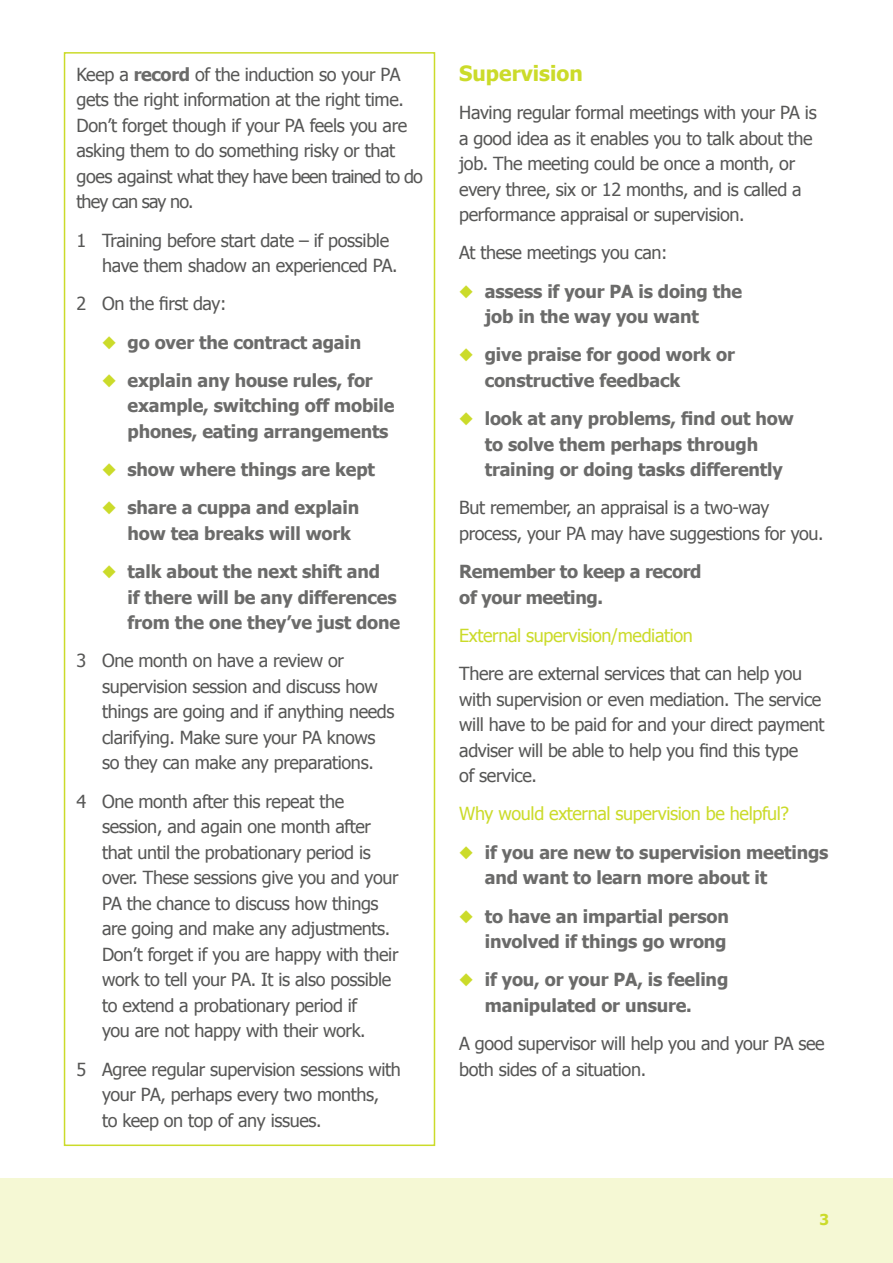
<style>
.page{position:relative;width:893px;height:1263px;background:#fff}
.page>*{position:absolute;margin:0;border:0;box-sizing:border-box;transform-origin:0 0}
.t1{font:700 21px "Tahoma";color:#cbdb2a}
.t2{font:18px/25.5px "Tahoma";letter-spacing:-.02em;color:#575756}
.t3{font:700 18px/25.5px "Tahoma";letter-spacing:-.01em;color:#6b6b6a}
.t4{font:18px "Tahoma";letter-spacing:-.02em;color:#cbdb2a}
.t5{font:700 15px "Tahoma";color:#cbdb2a}
.s1{font-weight:700;color:#6b6b6a}
.s2{color:#cbdb2a}
</style>
<div class="page">
<div style="left:0;top:1178px;width:893px;height:85px;background:#f5f8d4"></div>
<div style="left:64px;top:52px;width:371px;height:1094px;border:2px solid #cbdb2a"></div>
<p class="t2" style="left:77px;top:61px;width:348px">Keep a <span class="s1">record</span> of the induction so your PA gets the right information at the right time.<br>Don’t forget though if your PA feels you are asking them to do something risky or that goes against what they have been trained to do they can say no.</p>
<p class="t2" style="left:102px;top:226px;width:297px;text-indent:-26px">1 Training before start date – if possible have them shadow an experienced PA.</p>
<p class="t2" style="left:77px;top:290px;width:152px">2 On the first day:</p>
<p class="t3" style="left:102px;top:328px;width:261px"><span class="s2">◆</span> go over the contract again</p>
<p class="t3" style="left:128px;top:366px;width:268px;text-indent:-26px"><span class="s2">◆</span> explain any house rules, for example, switching off mobile phones, eating arrangements</p>
<p class="t3" style="left:102px;top:456px;width:274px"><span class="s2">◆</span> show where things are kept</p>
<p class="t3" style="left:128px;top:494px;width:233px;text-indent:-26px"><span class="s2">◆</span> share a cuppa and explain how tea breaks will work</p>
<p class="t3" style="left:128px;top:558px;width:274px;text-indent:-26px"><span class="s2">◆</span> talk about the next shift and<br>if there will be any differences from the one they’ve just done</p>
<p class="t2" style="left:102px;top:647px;width:294px;text-indent:-26px">3 One month on have a review or supervision session and discuss how things are going and if anything needs clarifying. Make sure your PA knows so they can make any preparations.</p>
<p class="t2" style="left:102px;top:788px;width:298px;text-indent:-26px">4 One month after this repeat the session, and again one month after that until the probationary period is over. These sessions give you and your PA the chance to discuss how things are going and make any adjustments.<br>Don’t forget if you are happy with their work to tell your PA. It is also possible to extend a probationary period if<br>you are not happy with their work.</p>
<p class="t2" style="left:102px;top:1055px;width:300px;text-indent:-26px">5 Agree regular supervision sessions with your PA, perhaps every two months,<br>to keep on top of any issues.</p>
<p class="t1" style="left:459px;top:58px;width:125px">Supervision</p>
<p class="t2" style="left:459px;top:99px;width:359px">Having regular formal meetings with your PA is a good idea as it enables you to talk about the job. The meeting could be once a month, or every three, six or 12 months, and is called a performance appraisal or supervision.</p>
<p class="t2" style="left:459px;top:239px;width:210px">At these meetings you can:</p>
<p class="t3" style="left:485px;top:277px;width:259px;text-indent:-26px"><span class="s2">◆</span> assess if your PA is doing the job in the way you want</p>
<p class="t3" style="left:485px;top:341px;width:252px;text-indent:-26px"><span class="s2">◆</span> give praise for good work or constructive feedback</p>
<p class="t3" style="left:485px;top:405px;width:310px;text-indent:-26px"><span class="s2">◆</span> look at any problems, find out how to solve them perhaps through training or doing tasks differently</p>
<p class="t2" style="left:459px;top:494px;width:366px">But remember, an appraisal is a two-way process, your PA may have suggestions for you.</p>
<p class="t3" style="left:459px;top:558px;width:244px">Remember to keep a record of your meeting.</p>
<p class="t4" style="left:459px;top:623px;width:235px">External supervision/mediation</p>
<p class="t2" style="left:459px;top:660px;width:367px">There are external services that can help you with supervision or even mediation. The service will have to be paid for and your direct payment adviser will be able to help you find this type<br>of service.</p>
<p class="t4" style="left:459px;top:802px;width:331px">Why would external supervision be helpful?</p>
<p class="t3" style="left:485px;top:838px;width:345px;text-indent:-26px"><span class="s2">◆</span> if you are new to supervision meetings and want to learn more about it</p>
<p class="t3" style="left:459px;top:902px;width:271px;text-align:right"><span class="s2">◆</span> to have an impartial person involved if things go wrong</p>
<p class="t3" style="left:485px;top:966px;width:245px;text-indent:-26px"><span class="s2">◆</span> if you, or your PA, is feeling manipulated or unsure.</p>
<p class="t2" style="left:459px;top:1030px;width:367px">A good supervisor will help you and your PA see both sides of a situation.</p>
<p class="t5" style="left:819px;top:1209px;width:11px">3</p>
</div>
